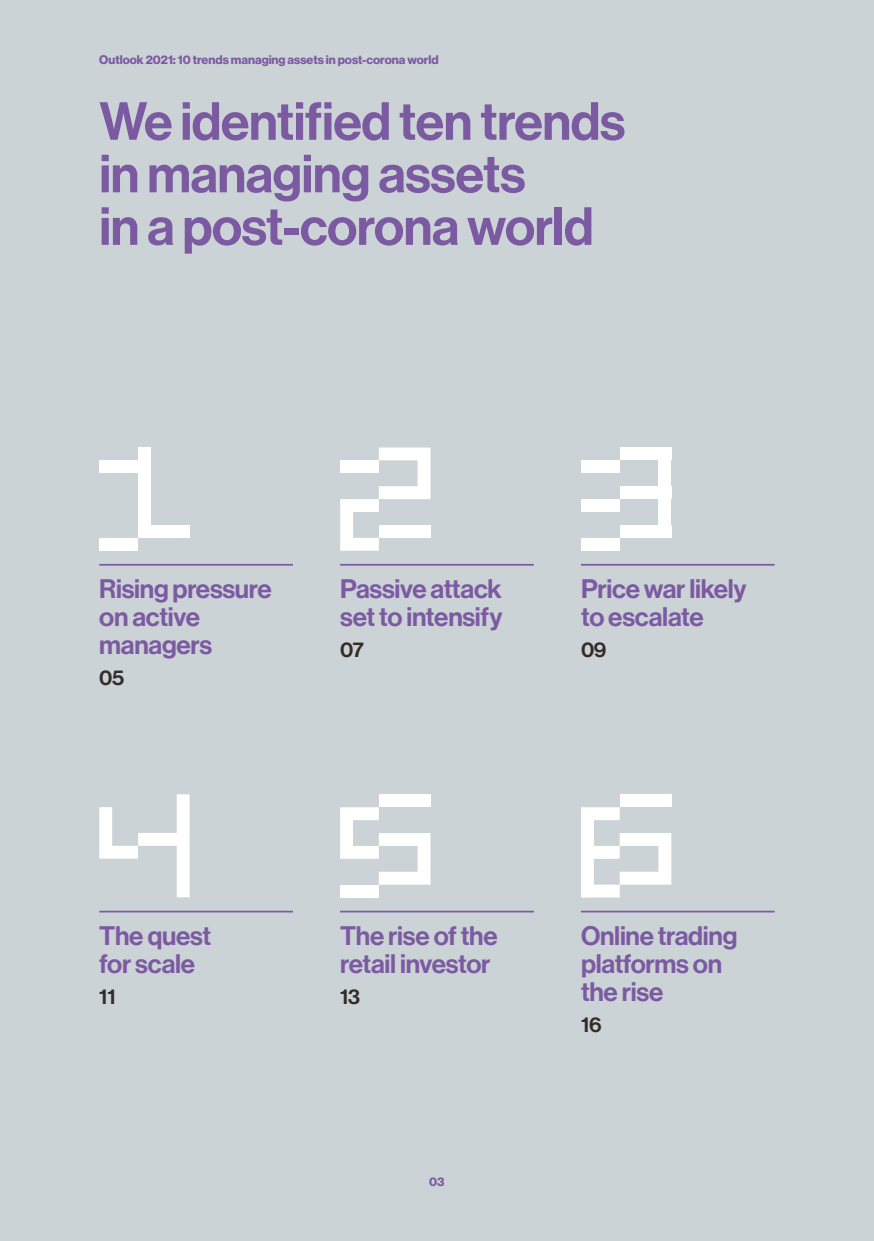
<style>
.page{position:relative;width:874px;height:1241px;background:#fff}
.page>*{position:absolute;margin:0;border:0;box-sizing:border-box;transform-origin:0 0}
.t1{font:52.5px/52.5px "N Haas Grotesk DS Pro 65 Md";letter-spacing:-.01em;color:#7b5aa2}
.t2{font:26.25px/28px "N Haas Grotesk DS Pro 65 Md";letter-spacing:-.01em;color:#7b5aa2}
.t3{font:21px "N Haas Grotesk DS Pro 65 Md";letter-spacing:-.015em;color:#332c29}
.t4{font:12.25px "N Haas Grotesk DS Pro 75 Bd";color:#7b5aa2}
</style>
<div class="page">
<div style="left:0;top:0;width:873px;height:1240px;background:#ccd3d6"></div>
<div style="left:580px;top:460px;width:39px;height:13px;background:#fff"></div>
<div style="left:619px;top:447px;width:52px;height:13px;background:#fff"></div>
<div style="left:658px;top:460px;width:13px;height:13px;background:#fff"></div>
<div style="left:658px;top:473px;width:13px;height:13px;background:#fff"></div>
<div style="left:619px;top:486px;width:52px;height:13px;background:#fff"></div>
<div style="left:658px;top:499px;width:13px;height:13px;background:#fff"></div>
<div style="left:658px;top:512px;width:13px;height:13px;background:#fff"></div>
<div style="left:619px;top:525px;width:52px;height:12px;background:#fff"></div>
<div style="left:580px;top:499px;width:39px;height:13px;background:#fff"></div>
<div style="left:580px;top:537px;width:39px;height:13px;background:#fff"></div>
<div style="left:138px;top:447px;width:13px;height:86px;background:#fff"></div>
<div style="left:99px;top:460px;width:50px;height:13px;background:#fff"></div>
<div style="left:99px;top:537px;width:39px;height:13px;background:#fff"></div>
<div style="left:138px;top:525px;width:13px;height:13px;background:#fff"></div>
<div style="left:143px;top:525px;width:46px;height:13px;background:#fff"></div>
<hr style="left:580px;top:564px;width:194px;height:1px;background:#7b5aa2">
<hr style="left:340px;top:564px;width:193px;height:1px;background:#7b5aa2">
<hr style="left:99px;top:564px;width:194px;height:1px;background:#7b5aa2">
<hr style="left:580px;top:910px;width:194px;height:2px;background:#7b5aa2">
<hr style="left:340px;top:910px;width:193px;height:2px;background:#7b5aa2">
<hr style="left:99px;top:910px;width:194px;height:2px;background:#7b5aa2">
<svg style="left:99px;top:794px;width:90px;height:103px"></svg>
<svg style="left:581px;top:807px;width:90px;height:90px"></svg>
<div style="left:619px;top:794px;width:52px;height:13px;background:#fff"></div>
<div style="left:378px;top:794px;width:52px;height:13px;background:#fff"></div>
<svg style="left:340px;top:807px;width:90px;height:77px"></svg>
<div style="left:340px;top:884px;width:38px;height:13px;background:#fff"></div>
<svg style="left:340px;top:447px;width:90px;height:103px"></svg>
<p class="t4" style="left:99px;top:53px;width:341px">Outlook 2021: 10 trends managing assets in post-corona world</p>
<h1 class="t1" style="left:99px;top:96px;width:527px">We identified ten trends in managing assets<br>in a post-corona world</h1>
<p class="t2" style="left:99px;top:575px;width:174px">Rising pressure on active managers</p>
<p class="t3" style="left:99px;top:665px;width:27px">05</p>
<p class="t2" style="left:340px;top:575px;width:164px">Passive attack set to intensify</p>
<p class="t3" style="left:340px;top:637px;width:25px">07</p>
<p class="t2" style="left:580px;top:575px;width:167px">Price war likely to escalate</p>
<p class="t3" style="left:580px;top:637px;width:27px">09</p>
<p class="t2" style="left:99px;top:921px;width:113px">The quest for scale</p>
<p class="t3" style="left:99px;top:984px;width:18px">11</p>
<p class="t2" style="left:340px;top:921px;width:159px">The rise of the retail investor</p>
<p class="t3" style="left:340px;top:984px;width:21px">13</p>
<p class="t4" style="left:429px;top:1174px;width:17px">03</p>
<p class="t2" style="left:580px;top:921px;width:158px">Online trading platforms on the rise</p>
<p class="t3" style="left:580px;top:1012px;width:22px">16</p>
</div>
